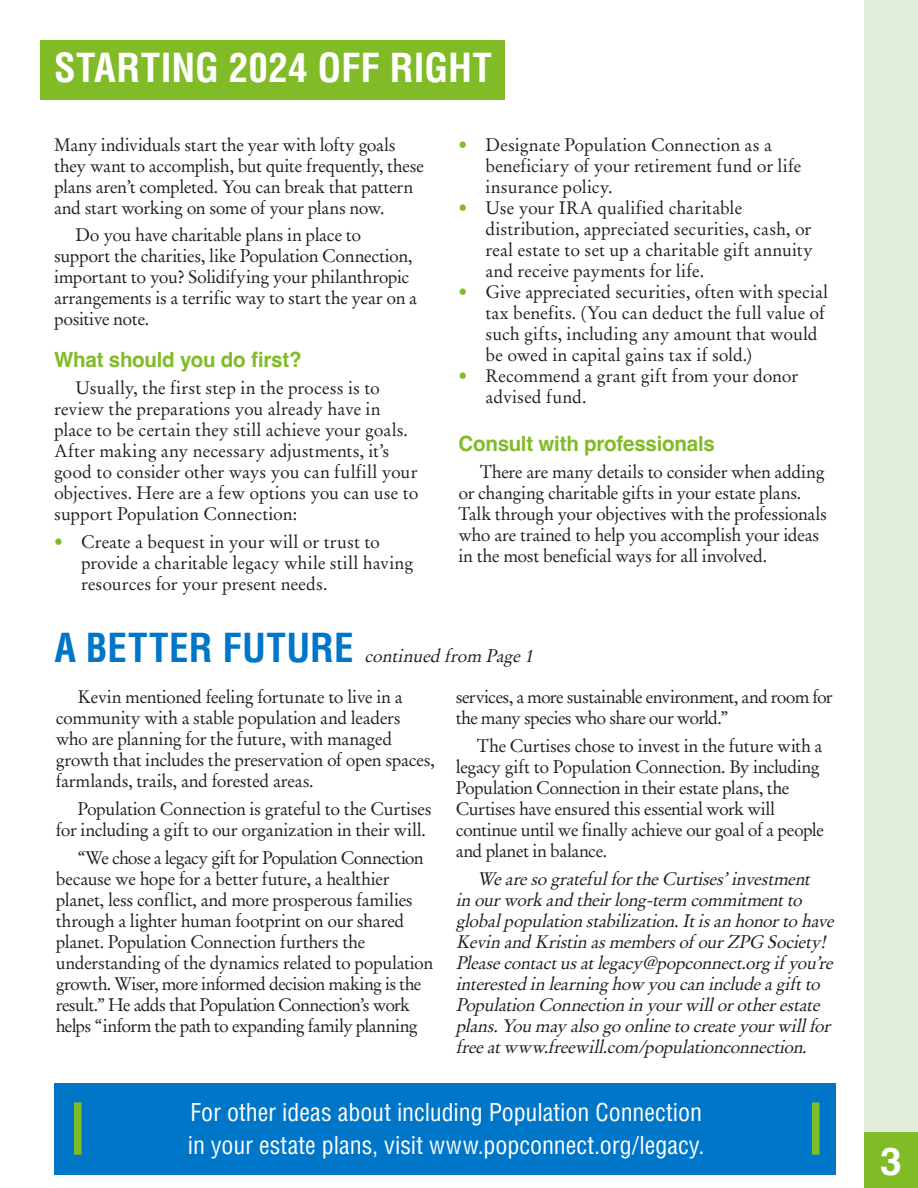
<style>
.page{position:relative;width:918px;height:1188px;background:#fff}
.page>*{position:absolute;margin:0;border:0;box-sizing:border-box;transform-origin:0 0}
.Header_Alternate{font:700 condensed 39px "Helvetica LT Std";letter-spacing:.005em;color:#fff}
.t1{font:700 39px "Helvetica";color:#fff}
.t2{font:condensed 24px/33px "Helvetica LT Std";color:#fff}
.Subhead{font:700 21px "Helvetica";letter-spacing:-.015em;color:#81bb28}
.Para{font:18px/21px "Stempel Garamond";letter-spacing:-.015em;color:#231f20}
.Para-2{font:italic 18px/21px "Stempel Garamond";letter-spacing:-.035em;color:#231f20}
.Para-3{font:18px/21px "Stempel Garamond";letter-spacing:.005em;color:#231f20}
.Para-4{font:18px/21px "Stempel Garamond";letter-spacing:-.045em;color:#231f20}
.s1{color:#81bb28}
.s2{font-family:"Helvetica LT Std";font-weight:700;font-style:normal;font-stretch:condensed;font-size:39px;color:#0076c8}
</style>
<div class="page">
<div style="left:864px;top:0;width:54px;height:1188px;background:#e1ecd9"></div>
<div style="left:864px;top:1133px;width:54px;height:55px;background:#81bb28"></div>
<div style="left:40px;top:41px;width:465px;height:59px;background:#81bb28"></div>
<div style="left:54px;top:1083px;width:782px;height:91px;background:#0076c8"></div>
<div style="left:812px;top:1102px;width:7px;height:53px;background:#81bb28"></div>
<div style="left:74px;top:1102px;width:8px;height:53px;background:#81bb28"></div>
<p class="Header_Alternate" style="left:54px;top:44px;width:439px">STARTING 2024 OFF RIGHT</p>
<p class="Para" style="left:54px;top:134px;width:372px">Many individuals start the year with lofty goals they want to accomplish, but quite frequently, these plans aren’t completed. You can break that pattern and start working on some of your plans now.</p>
<p class="Para" style="left:54px;top:225px;width:365px;text-indent:22px">Do you have charitable plans in place to support the charities, like Population Connection, important to you? Solidifying your philanthropic arrangements is a terrific way to start the year on a positive note.</p>
<p class="Subhead" style="left:54px;top:346px;width:249px">What should you do first?</p>
<p class="Para" style="left:54px;top:378px;width:366px;text-indent:22px">Usually, the first step in the process is to review the preparations you already have in place to be certain they still achieve your goals.<br>After making any necessary adjustments, it’s good to consider other ways you can fulfill your objectives. Here are a few options you can use to support Population Connection:</p>
<p class="Para" style="left:81px;top:531px;width:334px;text-indent:-27px"><span class="s1">•</span> Create a bequest in your will or trust to provide a charitable legacy while still having resources for your present needs.</p>
<p class="Para" style="left:485px;top:134px;width:317px;text-indent:-27px"><span class="s1">•</span> Designate Population Connection as a beneficiary of your retirement fund or life insurance policy.</p>
<p class="Para-3" style="left:485px;top:197px;width:329px;text-indent:-27px"><span class="s1">•</span> Use your IRA qualified charitable distribution, appreciated securities, cash, or real estate to set up a charitable gift annuity and receive payments for life.</p>
<p class="Para-3" style="left:485px;top:281px;width:344px;text-indent:-27px"><span class="s1">•</span> Give appreciated securities, often with special tax benefits. (You can deduct the full value of such gifts, including any amount that would be owed in capital gains tax if sold.)</p>
<p class="Para" style="left:485px;top:365px;width:314px;text-indent:-27px"><span class="s1">•</span> Recommend a grant gift from your donor advised fund.</p>
<p class="Subhead" style="left:458px;top:430px;width:258px">Consult with professionals</p>
<p class="Para" style="left:458px;top:462px;width:370px;text-indent:22px">There are many details to consider when adding or changing charitable gifts in your estate plans.<br>Talk through your objectives with the professionals who are trained to help you accomplish your ideas in the most beneficial ways for all involved.</p>
<p class="Para-2" style="left:55px;top:645px;width:485px"><span class="s2">A B E T T E R F U T U R E</span> continued from Page1</p>
<p class="Para" style="left:56px;top:687px;width:381px;text-indent:22px">Kevin mentioned feeling fortunate to live in a community with a stable population and leaders who are planning for the future, with managed growth that includes the preservation of open spaces, farmlands, trails, and forested areas.</p>
<p class="Para" style="left:56px;top:798px;width:377px;text-indent:22px">Population Connection is grateful to the Curtises for including a gift to our organization in their will.</p>
<p class="Para" style="left:56px;top:847px;width:379px;text-indent:22px">“We chose a legacy gift for Population Connection because we hope for a better future, a healthier planet, less conflict, and more prosperous families through a lighter human footprint on our shared planet. Population Connection furthers the understanding of the dynamics related to population growth. Wiser, more informed decision making is the result.” He adds that Population Connection’s work helps “inform the path to expanding family planning</p>
<p class="Para-4" style="left:456px;top:687px;width:379px">services, a more sustainable environment, and room for the many species who share our world.”</p>
<p class="Para" style="left:456px;top:735px;width:370px;text-indent:22px">The Curtises chose to invest in the future with a legacy gift to Population Connection. By including Population Connection in their estate plans, the Curtises have ensured this essential work will continue until we finally achieve our goal of a people and planet in balance.</p>
<p class="Para-2" style="left:456px;top:868px;width:384px;text-indent:22px">Weareso gratefulfortheCurtises’investment<br>in ourwork and theirlong-term commitmentto globalp opulation stabilization.Itisan honorto have Kevin and Kristin asmembersofourZPG Society!<br>Pleasecontactusatlegacy@p op connect.orgifyou’re interested in learninghow you can includeagiftto Population Connection in yourwillorotherestate plans.You may also go onlineto createyourwillfor freeatwww.freewill.com/p opulationconnection.</p>
<p class="t2" style="left:188px;top:1096px;width:518px">For other ideas about including Population Connection in your estate plans, visit www.popconnect.org/legacy.</p>
<p class="t1" style="left:880px;top:1138px;width:23px">3</p>
</div>
